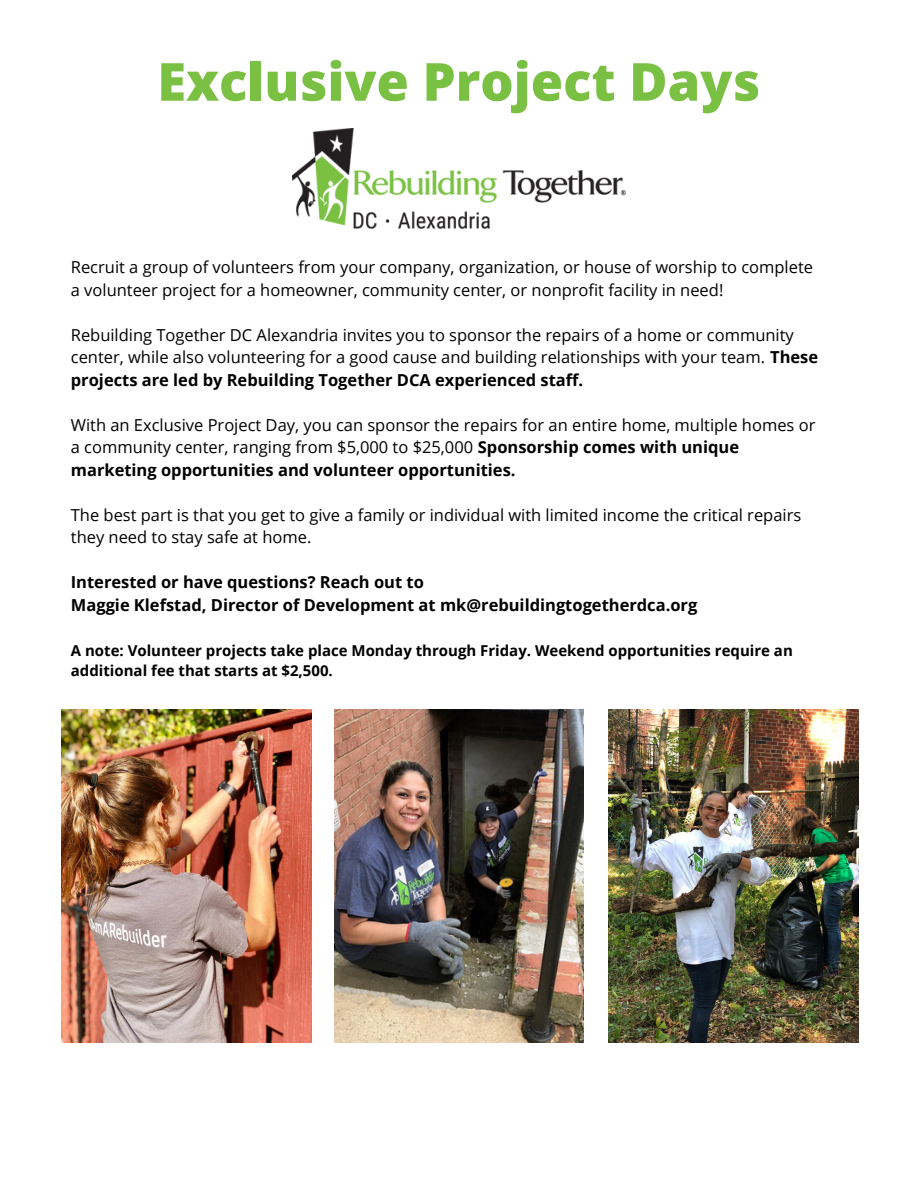
<style>
.page{position:relative;width:918px;height:1188px;background:#fff}
.page>*{position:absolute;margin:0;border:0;box-sizing:border-box;transform-origin:0 0}
.t1{font:800 52.5px "Open Sans";color:#7ac143}
.t2{font:16.5px/22.5px "Open Sans";color:#000}
.t3{font:700 16.5px/22.5px "Open Sans";color:#000}
.t4{font:700 15px/20.2px "Open Sans";color:#000}
.s1{font-weight:700}
</style>
<div class="page">
<img style="left:293px;top:128px;width:333px;height:101px">
<img style="left:62px;top:709px;width:250px;height:333px">
<img style="left:334px;top:709px;width:250px;height:333px">
<img style="left:609px;top:709px;width:249px;height:333px">
<h1 class="t1" style="left:157px;top:45px;width:604px">Exclusive Project Days</h1>
<p class="t2" style="left:71px;top:256px;width:744px">Recruit a group of volunteers from your company, organization, or house of worship to complete a volunteer project for a homeowner, community center, or nonprofit facility in need!</p>
<p class="t2" style="left:71px;top:323px;width:749px">Rebuilding Together DC Alexandria invites you to sponsor the repairs of a home or community center, while also volunteering for a good cause and building relationships with your team. <span class="s1">These projects are led by Rebuilding Together DCA experienced staff.</span></p>
<p class="t2" style="left:71px;top:413px;width:746px">With an Exclusive Project Day, you can sponsor the repairs for an entire home, multiple homes or a community center, ranging from $5,000 to $25,000 <span class="s1">Sponsorship comes with unique marketing opportunities and volunteer opportunities.</span></p>
<p class="t2" style="left:71px;top:503px;width:732px">The best part is that you get to give a family or individual with limited income the critical repairs they need to stay safe at home.</p>
<p class="t3" style="left:71px;top:571px;width:628px">Interested or have questions? Reach out to<br>Maggie Klefstad, Director of Development at mk@rebuildingtogetherdca.org</p>
<p class="t4" style="left:71px;top:640px;width:724px">A note: Volunteer projects take place Monday through Friday. Weekend opportunities require an additional fee that starts at $2,500.</p>
</div>
